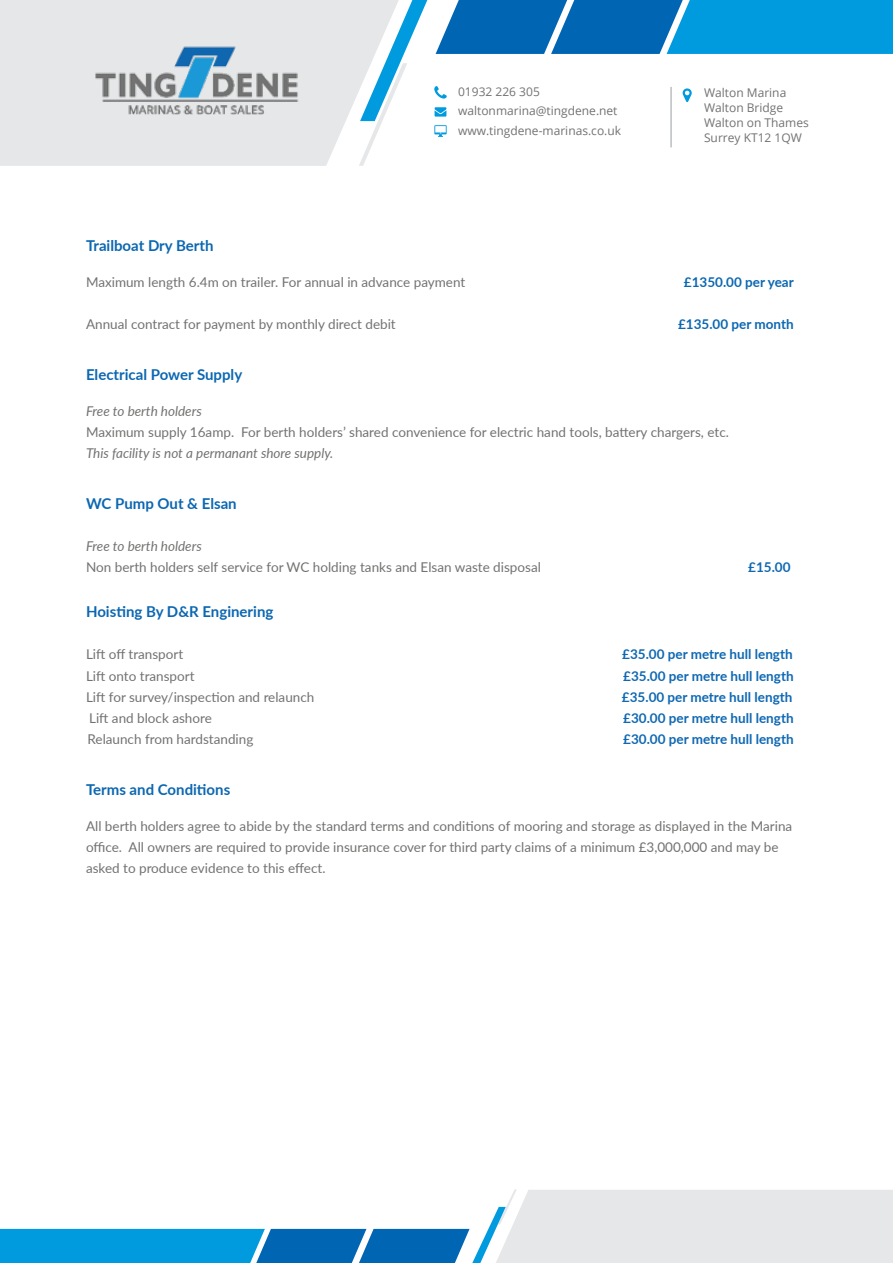
<style>
.page{position:relative;width:893px;height:1263px;background:#fff}
.page>*{position:absolute;margin:0;border:0;box-sizing:border-box;transform-origin:0 0}
.t1{font:700 15px "Lato";color:#0b67b2}
.t2{font:13.5px/21px "Lato";color:#727271}
.t3{font:700 13.5px "Lato";color:#0e68b2}
.t4{font:italic 13.5px "Lato";color:#727271}
.t5{font:700 13.5px "Lato";color:#0b67b2}
.t6{font:12px/15px "Open Sans";color:#727271}
</style>
<div class="page">
<svg style="left:0;top:1189px;width:893px;height:74px"></svg>
<svg style="left:423px;top:0;width:470px;height:148px"></svg>
<img style="left:0;top:0;width:423px;height:166px">
<p class="t6" style="left:458px;top:84px;width:83px">01932 226 305</p>
<p class="t6" style="left:458px;top:122px;width:164px">www.tingdene-marinas.co.uk</p>
<p class="t6" style="left:458px;top:103px;width:161px">waltonmarina@tingdene.net</p>
<p class="t6" style="left:704px;top:85px;width:106px">Walton Marina<br>Walton Bridge<br>Walton on Thames<br>Surrey KT12 1QW</p>
<p class="t1" style="left:86px;top:235px;width:129px">Trailboat Dry Berth</p>
<p class="t2" style="left:86px;top:271px;width:381px">Maximum length 6.4m on trailer. For annual in advance payment</p>
<p class="t5" style="left:684px;top:273px;width:111px">£1350.00 per year</p>
<p class="t2" style="left:86px;top:313px;width:311px">Annual contract for payment by monthly direct debit</p>
<p class="t5" style="left:678px;top:315px;width:117px">£135.00 per month</p>
<p class="t1" style="left:86px;top:364px;width:158px">Electrical Power Supply</p>
<p class="t4" style="left:86px;top:402px;width:117px">Free to berth holders</p>
<p class="t2" style="left:86px;top:421px;width:644px">Maximum supply 16amp. For berth holders’ shared convenience for electric hand tools, battery chargers, etc.</p>
<p class="t4" style="left:86px;top:444px;width:249px">This facility is not a permanant shore supply.</p>
<p class="t1" style="left:86px;top:493px;width:152px">WC Pump Out &amp; Elsan</p>
<p class="t4" style="left:86px;top:537px;width:117px">Free to berth holders</p>
<p class="t2" style="left:86px;top:556px;width:456px">Non berth holders self service for WC holding tanks and Elsan waste disposal</p>
<p class="t3" style="left:748px;top:558px;width:44px">£15.00</p>
<p class="t1" style="left:86px;top:601px;width:189px">Hoisting By D&amp;R Enginering</p>
<p class="t2" style="left:86px;top:643px;width:99px">Lift off transport</p>
<p class="t3" style="left:622px;top:645px;width:172px">£35.00 per metre hull length</p>
<p class="t2" style="left:86px;top:664px;width:110px">Lift onto transport</p>
<p class="t3" style="left:623px;top:666px;width:172px">£35.00 per metre hull length</p>
<p class="t2" style="left:86px;top:685px;width:230px">Lift for survey/inspection and relaunch</p>
<p class="t3" style="left:622px;top:687px;width:172px">£35.00 per metre hull length</p>
<p class="t2" style="left:89px;top:706px;width:124px">Lift and block ashore</p>
<p class="t3" style="left:623px;top:708px;width:172px">£30.00 per metre hull length</p>
<p class="t2" style="left:88px;top:727px;width:167px">Relaunch from hardstanding</p>
<p class="t3" style="left:623px;top:729px;width:172px">£30.00 per metre hull length</p>
<p class="t1" style="left:86px;top:778px;width:146px">Terms and Conditions</p>
<p class="t2" style="left:86px;top:814px;width:708px">All berth holders agree to abide by the standard terms and conditions of mooring and storage as displayed in the Marina office. All owners are required to provide insurance cover for third party claims of a minimum £3,000,000 and may be asked to produce evidence to this effect.</p>
</div>
